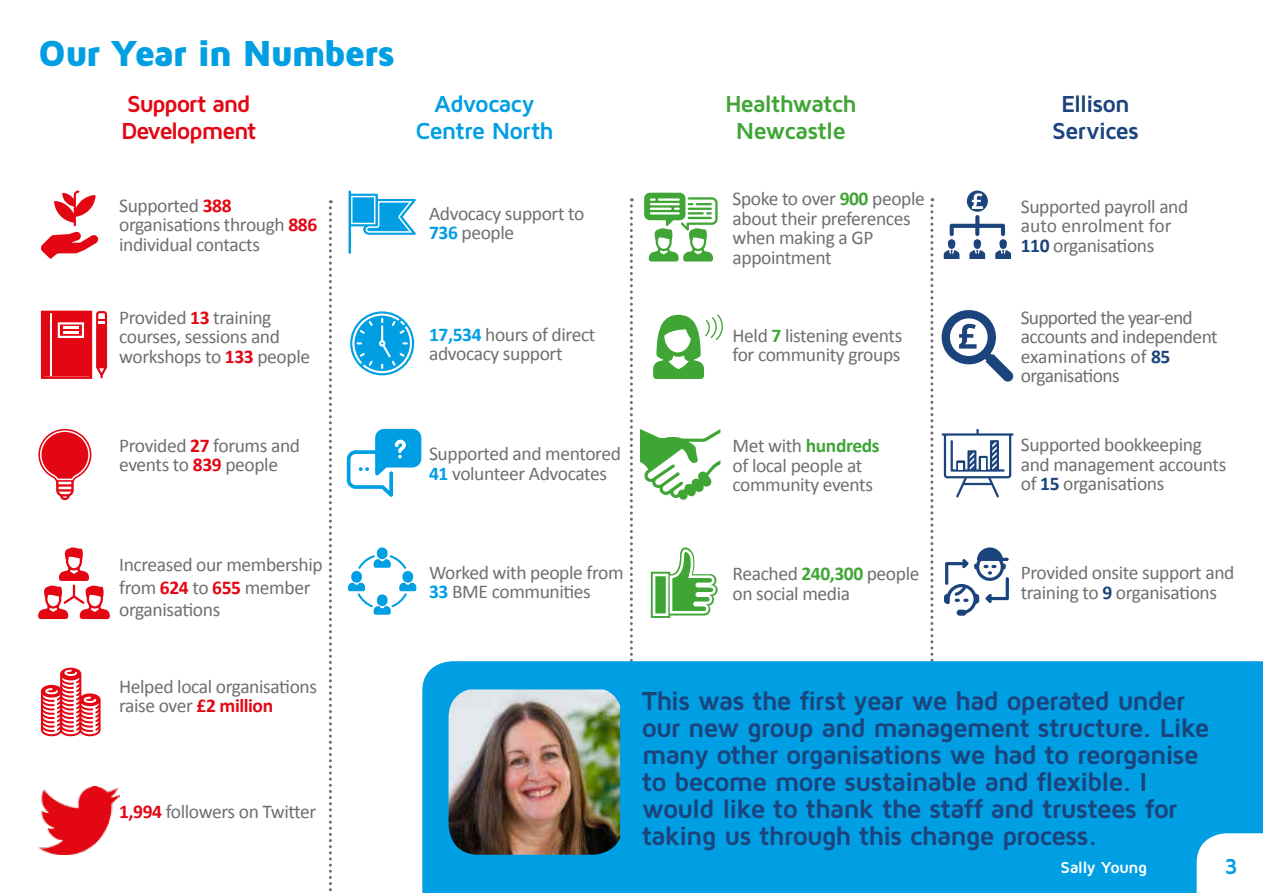
<style>
.page{position:relative;width:1263px;height:893px;background:#fff}
.page>*{position:absolute;margin:0;border:0;box-sizing:border-box;transform-origin:0 0}
.t1{font:900 37.5px "Maven Pro";letter-spacing:-.055em;color:#009fe3}
.t2{font:700 27px/27px "Maven Pro";letter-spacing:-.045em;color:#1b437c}
.t3{font:700 24px/27px "Maven Pro";letter-spacing:-.065em;color:#e30613}
.t4{font:700 24px/27px "Maven Pro";letter-spacing:-.045em;color:#3fa535;text-align:center}
.t5{font:700 24px/27px "Maven Pro";letter-spacing:-.04em;color:#009fe3;text-align:center}
.t6{font:700 24px/27px "Maven Pro";letter-spacing:-.045em;color:#1b437c;text-align:center}
.t7{font:700 22.5px "Maven Pro";color:#009fe3}
.t8{font:19.5px/19.5px "Calibri";letter-spacing:-.02em;color:#706f6f}
.t9{font:700 16.5px "Maven Pro";letter-spacing:-.04em;color:#fff}
.s1{font-weight:700;color:#e30613}
.s2{font-weight:700;color:#009fe3}
.s3{font-weight:700;color:#3fa535}
.s4{font-weight:700;color:#1b437c}
</style>
<div class="page">
<svg style="left:630px;top:198px;width:3px;height:463px"></svg>
<svg style="left:329px;top:200px;width:3px;height:692px"></svg>
<svg style="left:930px;top:198px;width:3px;height:463px"></svg>
<svg style="left:644px;top:193px;width:74px;height:69px"></svg>
<hr style="left:688px;top:217px;width:24px;height:2px;background:#3fa535">
<svg style="left:348px;top:191px;width:68px;height:63px"></svg>
<svg style="left:54px;top:191px;width:42px;height:35px"></svg>
<svg style="left:40px;top:232px;width:59px;height:27px"></svg>
<svg style="left:653px;top:314px;width:70px;height:65px"></svg>
<svg style="left:350px;top:311px;width:65px;height:65px"></svg>
<svg style="left:96px;top:311px;width:11px;height:67px"></svg>
<div style="left:41px;top:311px;width:51px;height:68px;border:3px solid #e30613"></div>
<div style="left:44px;top:313px;width:6px;height:63px;background:#e30613"></div>
<div style="left:52px;top:313px;width:38px;height:63px;background:#e30613"></div>
<svg style="left:58px;top:322px;width:26px;height:16px"></svg>
<hr style="left:63px;top:331px;width:16px;height:3px;background:#fff">
<svg style="left:651px;top:547px;width:67px;height:71px"></svg>
<svg style="left:377px;top:547px;width:10px;height:12px"></svg>
<div style="left:379px;top:550px;width:6px;height:7px;background:#009fe3;border-radius:3px"></div>
<div style="left:402px;top:571px;width:11px;height:12px;background:#009fe3;border-radius:5px"></div>
<div style="left:351px;top:571px;width:11px;height:12px;background:#009fe3;border-radius:5px"></div>
<svg style="left:348px;top:583px;width:68px;height:32px"></svg>
<svg style="left:358px;top:555px;width:48px;height:14px"></svg>
<svg style="left:38px;top:547px;width:72px;height:72px"></svg>
<img style="left:39px;top:786px;width:80px;height:69px">
<svg style="left:41px;top:668px;width:60px;height:68px"></svg>
<svg style="left:640px;top:429px;width:80px;height:71px"></svg>
<svg style="left:347px;top:429px;width:74px;height:68px"></svg>
<svg style="left:38px;top:429px;width:53px;height:71px"></svg>
<div style="left:422px;top:661px;width:841px;height:232px;background:#009fe3"></div>
<svg style="left:944px;top:215px;width:67px;height:44px"></svg>
<div style="left:967px;top:191px;width:21px;height:21px;background:#1b437c;border-radius:50%"></div>
<svg style="left:972px;top:193px;width:11px;height:16px"></svg>
<svg style="left:941px;top:310px;width:73px;height:72px"></svg>
<svg style="left:944px;top:547px;width:65px;height:69px"></svg>
<svg style="left:941px;top:429px;width:72px;height:68px"></svg>
<hr style="left:981px;top:458px;width:4px;height:11px;background:#fff">
<img style="left:449px;top:689px;width:171px;height:166px">
<svg style="left:1197px;top:833px;width:66px;height:60px"></svg>
<h1 class="t1" style="left:38px;top:30px;width:358px">Our Year in Numbers</h1>
<p class="t3" style="left:121px;top:90px;width:137px">Support and<br>Development</p>
<p class="t5" style="left:415px;top:90px;width:140px">Advocacy<br>Centre North</p>
<p class="t4" style="left:725px;top:90px;width:133px">Healthwatch<br>Newcastle</p>
<p class="t8" style="left:119px;top:196px;width:200px">Supported <span class="s1">388 </span>organisations through <span class="s1">886 </span>individual contacts</p>
<p class="t8" style="left:119px;top:308px;width:192px">Provided <span class="s1">13</span> training courses, sessions and workshops to <span class="s1">133</span> people</p>
<p class="t8" style="left:119px;top:436px;width:182px">Provided <span class="s1">27</span> forums and events to <span class="s1">839</span> people</p>
<p class="t8" style="left:119px;top:553px;width:205px;line-height:22.5px">Increased our membership from <span class="s1">624</span> to <span class="s1">655</span> member organisations</p>
<p class="t8" style="left:429px;top:204px;width:157px">Advocacy support to<br><span class="s2">736</span> people</p>
<p class="t8" style="left:429px;top:325px;width:168px"><span class="s2">17,534</span> hours of direct advocacy support</p>
<p class="t8" style="left:429px;top:444px;width:193px">Supported and mentored<br><span class="s2">41</span> volunteer Advocates</p>
<p class="t8" style="left:429px;top:562px;width:196px">Worked with people from<br><span class="s2">33</span> BME communities</p>
<p class="t8" style="left:732px;top:189px;width:194px">Spoke to over <span class="s3">900</span> people about their preferences when making a GP appointment</p>
<p class="t8" style="left:732px;top:326px;width:171px">Held <span class="s3">7</span> listening events for community groups</p>
<p class="t8" style="left:732px;top:436px;width:149px">Met with <span class="s3">hundreds </span>of local people at community events</p>
<p class="t8" style="left:732px;top:564px;width:188px">Reached <span class="s3">240,300</span> people on social media</p>
<p class="t6" style="left:1052px;top:90px;width:88px">Ellison<br>Services</p>
<p class="t8" style="left:1021px;top:196px;width:169px">Supported payroll and auto enrolment for<br><span class="s4">110</span> organisations</p>
<p class="t8" style="left:1021px;top:308px;width:198px">Supported the year-end accounts and independent examinations of <span class="s4">85 </span>organisations</p>
<p class="t8" style="left:1021px;top:435px;width:207px">Supported bookkeeping and management accounts of <span class="s4">15</span> organisations</p>
<p class="t8" style="left:1021px;top:563px;width:215px">Provided onsite support and training to <span class="s4">9</span> organisations</p>
<p class="t8" style="left:119px;top:677px;width:199px">Helped local organisations raise over <span class="s1">£2 million</span></p>
<p class="t8" style="left:119px;top:802px;width:199px"><span class="s1">1,994</span> followers on Twitter</p>
<p class="t2" style="left:642px;top:686px;width:569px">This was the first year we had operated under our new group and management structure. Like many other organisations we had to reorganise to become more sustainable and flexible. I would like to thank the staff and trustees for taking us through this change process.</p>
<p class="t9" style="left:1060px;top:857px;width:88px">Sally Young</p>
<p class="t7" style="left:1224px;top:852px;width:15px">3</p>
</div>
